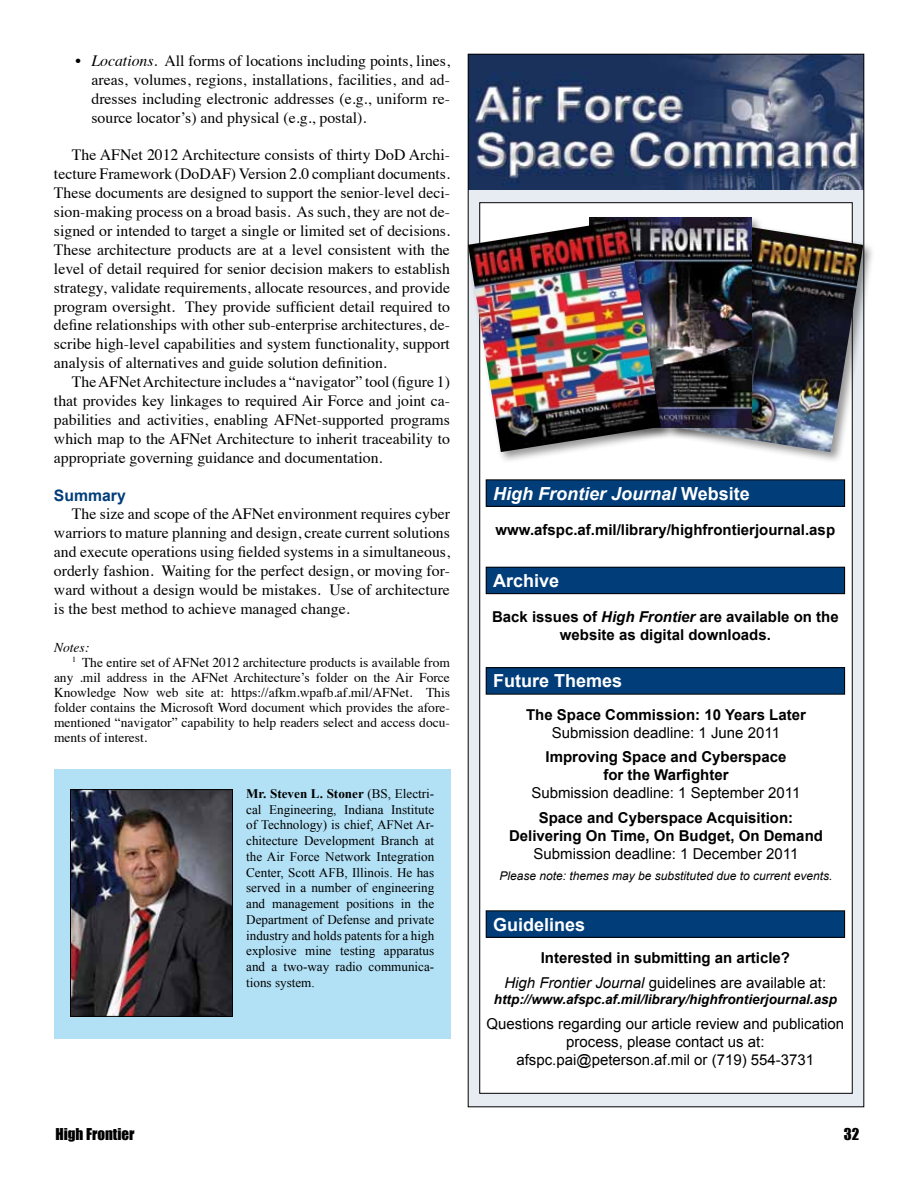
<style>
.page{position:relative;width:918px;height:1188px;background:#fff}
.page>*{position:absolute;margin:0;border:0;box-sizing:border-box;transform-origin:0 0}
.t1{font:700 18px "Arial";color:#fff}
.t2{font:italic 700 18px "Arial";color:#fff}
.t3{font:15.75px/18.9px "Times";color:#000;text-align:justify}
.t4{font:700 15.75px "Arial";color:#003d79}
.t5{font:700 15px/18px "Arial";color:#000;text-align:center}
.t6{font:15px/18px "Arial";color:#000;text-align:center}
.t7{font:15px "Impact";color:#000}
.t8{font:13.5px "Times";color:#000}
.t9{font:italic 700 13.5px "Arial";color:#000}
.t10{font:italic 13.5px "Times";color:#000}
.t11{font:13.2px/15.8px "Times New Roman";color:#000;text-align:justify}
.t12{font:italic 12px "Arial";color:#000}
.s1{font-style:italic}
.s2{font-weight:700}
.s3{font-style:normal}
.s4{font-weight:400;font-style:italic}
.s5{font-weight:400}
</style>
<div class="page">
<div style="left:54px;top:770px;width:396px;height:270px;background:#b2e1f6"></div>
<img style="left:72px;top:791px;width:159px;height:224px">
<div style="left:70px;top:789px;width:163px;height:228px;border:1px solid #000"></div>
<div style="left:470px;top:189px;width:392px;height:916px;background:#e6ecf2"></div>
<img style="left:470px;top:56px;width:392px;height:133px">
<div style="left:480px;top:203px;width:372px;height:890px;background:#fff"></div>
<div style="left:667px;top:217px;width:208px;height:246px;background:#000;opacity:.41"></div>
<img style="left:672px;top:220px;width:191px;height:232px">
<div style="left:586px;top:214px;width:178px;height:225px;background:#000;opacity:.41"></div>
<img style="left:672px;top:218px;width:80px;height:209px">
<div style="left:465px;top:216px;width:207px;height:247px;background:#000;opacity:.41"></div>
<img style="left:468px;top:219px;width:193px;height:233px">
<div style="left:486px;top:480px;width:359px;height:26px;background:#003d79"></div>
<div style="left:486px;top:480px;width:359px;height:27px;border:1px solid #000"></div>
<div style="left:486px;top:911px;width:359px;height:26px;background:#003d79"></div>
<div style="left:486px;top:911px;width:359px;height:27px;border:1px solid #000"></div>
<div style="left:486px;top:567px;width:359px;height:27px;background:#003d79"></div>
<div style="left:486px;top:567px;width:359px;height:27px;border:1px solid #000"></div>
<div style="left:486px;top:668px;width:359px;height:26px;background:#003d79"></div>
<p class="t3" style="left:91px;top:50px;width:360px;text-indent:-16px"><span class="s1">• Locations</span>. All forms of locations including points, lines, areas, volumes, regions, installations, facilities, and ad&shy;dresses including electronic addresses (e.g., uniform re&shy;source locator’s) and physical (e.g., postal).</p>
<p class="t3" style="left:54px;top:144px;width:398px;text-indent:18px">The AFNet 2012 Architecture consists of thirty DoD Archi&shy;tecture Framework (DoDAF) Version 2.0 compliant documents.<br>These documents are designed to support the senior-level deci&shy;sion-making process on a broad basis. As such, they are not de&shy;signed or intended to target a single or limited set of decisions.<br>These architecture products are at a level consistent with the level of detail required for senior decision makers to establish strategy, validate requirements, allocate resources, and provide program oversight. They provide sufficient detail required to define relationships with other sub-enterprise architectures, de&shy;scribe high-level capabilities and system functionality, support analysis of alternatives and guide solution definition.</p>
<p class="t3" style="left:54px;top:371px;width:398px;text-indent:18px">The AFNet Architecture includes a “navigator” tool (figure 1) that provides key linkages to required Air Force and joint ca&shy;pabilities and activities, enabling AFNet-supported programs which map to the AFNet Architecture to inherit traceability to appropriate governing guidance and documentation.</p>
<p class="t4" style="left:54px;top:486px;width:73px">Summary</p>
<p class="t3" style="left:54px;top:503px;width:398px;text-indent:18px">The size and scope of the AFNet environment requires cyber warriors to mature planning and design, create current solutions and execute operations using fielded systems in a simultaneous, orderly fashion. Waiting for the perfect design, or moving for&shy;ward without a design would be mistakes. Use of architecture is the best method to achieve managed change.</p>
<p class="t10" style="left:54px;top:635px;width:37px">Notes:</p>
<p class="t8" style="left:72px;top:650px;width:380px"><sup>1</sup> The entire set of AFNet 2012 architecture products is available from</p>
<p class="t8" style="left:54px;top:665px;width:397px">any .mil address in the AFNet Architecture’s folder on the Air Force</p>
<p class="t8" style="left:54px;top:680px;width:398px">Knowledge Now web site at: https://afkm.wpafb.af.mil/AFNet. This</p>
<p class="t8" style="left:54px;top:695px;width:398px">folder contains the Microsoft Word document which provides the afore-</p>
<p class="t8" style="left:54px;top:710px;width:397px">mentioned “navigator” capability to help readers select and access docu-</p>
<p class="t8" style="left:54px;top:725px;width:95px">ments of interest.</p>
<p class="t11" style="left:246px;top:785px;width:190px"><span class="s2">Mr. Steven L. Stoner</span> (BS, Electri&shy;cal Engineering, Indiana Institute of Technology) is chief, AFNet Ar&shy;chitecture Development Branch at the Air Force Network Integration Center, Scott AFB, Illinois. He has served in a number of engineering and management positions in the Department of Defense and private industry and holds patents for a high explosive mine testing apparatus and a two-way radio communica&shy;tions system.</p>
<p class="t2" style="left:493px;top:483px;width:258px">High Frontier Journal <span class="s3">Website</span></p>
<p class="t5" style="left:496px;top:521px;width:341px">www.afspc.af.mil/library/highfrontierjournal.asp</p>
<p class="t1" style="left:493px;top:571px;width:68px">Archive</p>
<p class="t5" style="left:492px;top:607px;width:348px">Back issues of <span class="s1">High Frontier</span> are available on the website as digital downloads.</p>
<p class="t1" style="left:493px;top:671px;width:131px">Future Themes</p>
<p class="t5" style="left:526px;top:705px;width:281px">The Space Commission: 10 Years Later</p>
<p class="t6" style="left:552px;top:723px;width:230px">Submission deadline: 1 June 2011</p>
<p class="t5" style="left:546px;top:748px;width:242px">Improving Space and Cyberspace for the Warfighter</p>
<p class="t6" style="left:531px;top:784px;width:271px">Submission deadline: 1 September 2011</p>
<p class="t5" style="left:509px;top:809px;width:315px">Space and Cyberspace Acquisition:<br>Delivering On Time, On Budget, On Demand</p>
<p class="t6" style="left:534px;top:845px;width:266px">Submission deadline: 1 December 2011</p>
<p class="t12" style="left:500px;top:869px;width:334px">Please note: themes may be substituted due to current events.</p>
<p class="t1" style="left:493px;top:914px;width:94px">Guidelines</p>
<p class="t5" style="left:504px;top:946px;width:323px;line-height:24.8px">Interested in submitting an article?<br><span class="s4">High Frontier Journal</span> <span class="s5">guidelines are available at:</span></p>
<p class="t9" style="left:494px;top:992px;width:345px">http://www.afspc.af.mil/library/highfrontierjournal.asp</p>
<p class="t6" style="left:487px;top:1015px;width:359px">Questions regarding our article review and publication process, please contact us at: afspc.pai@peterson.af.mil or (719) 554-3731</p>
<p class="t7" style="left:55px;top:1125px;width:81px">High Frontier</p>
<p class="t7" style="left:844px;top:1125px;width:17px">32</p>
</div>
